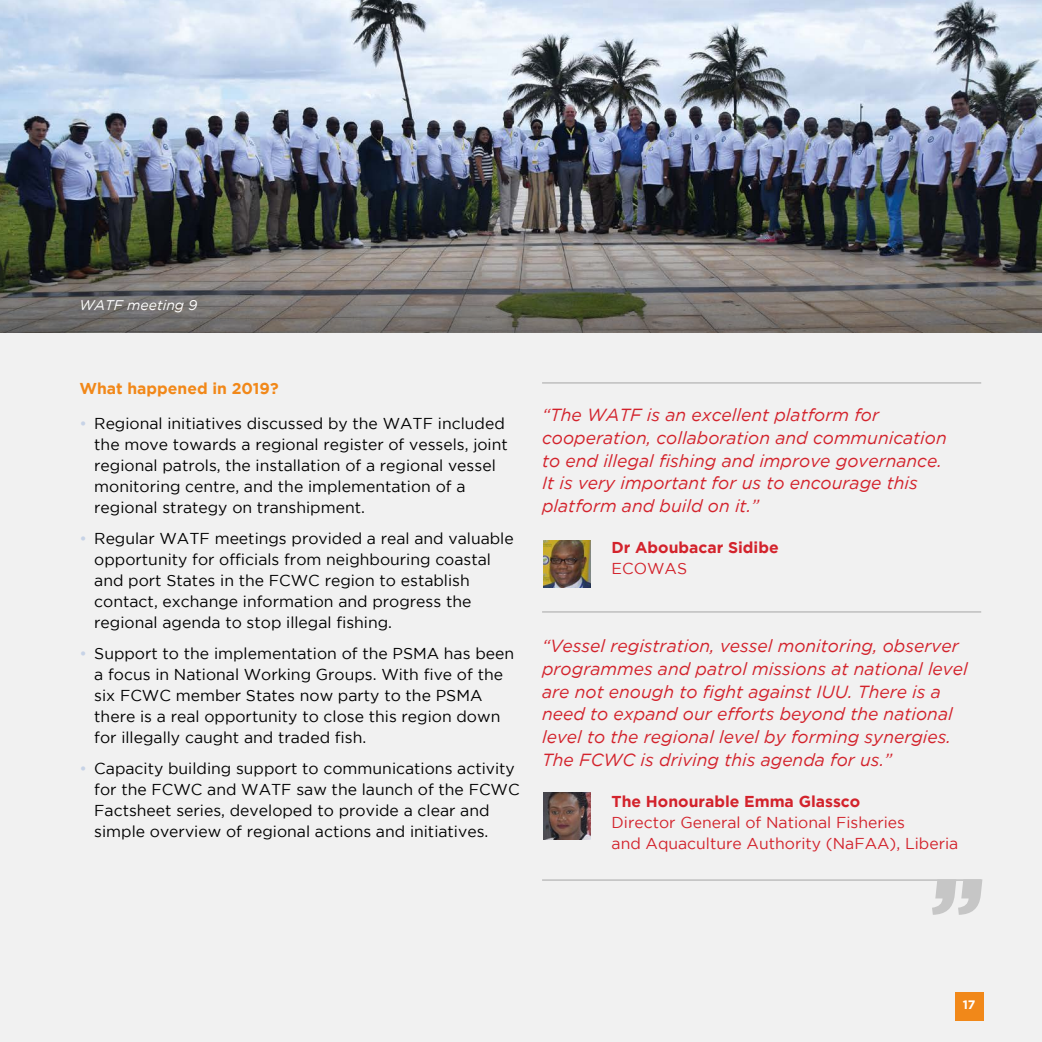
<style>
.page{position:relative;width:1042px;height:1042px;background:#f1f1f1}
.page>*{position:absolute;margin:0;border:0;box-sizing:border-box;transform-origin:0 0}
.t1{font:900 98px "Gotham";color:#c6c6c6}
.t2{font:italic 17.5px/22.8px "Gotham";color:#d3232c}
.t3{font:15.75px/21px "Gotham";color:#000}
.t4{font:15.75px/21px "Gotham";color:#d3232c}
.t5{font:700 15.75px "Gotham";color:#d3232c}
.t6{font:700 15.75px "Gotham";color:#f18819}
.t7{font:italic 14px "Gotham";color:#fff}
.t8{font:700 12.25px "Gotham";color:#fff}
.s1{color:#c7d3e7}
</style>
<div class="page">
<div style="left:955px;top:992px;width:28px;height:28px;background:#f18819"></div>
<hr style="left:542px;top:382px;width:439px;height:2px;background:#c6c6c6">
<hr style="left:542px;top:611px;width:439px;height:2px;background:#c6c6c6">
<hr style="left:542px;top:879px;width:439px;height:2px;background:#c6c6c6">
<img style="left:543px;top:540px;width:47px;height:47px">
<img style="left:543px;top:792px;width:47px;height:47px">
<img style="left:0;top:0;width:1042px;height:332px">
<svg style="left:1px;top:228px;width:1041px;height:104px;background:#6a6762"></svg>
<p class="t7" style="left:79px;top:297px;width:119px">WATF meeting 9</p>
<p class="t6" style="left:79px;top:379px;width:201px">What happened in 2019?</p>
<p class="t3" style="left:94px;top:413px;width:415px;text-indent:-15px"><span class="s1">•</span> Regional initiatives discussed by the WATF included the move towards a regional register of vessels, joint regional patrols, the installation of a regional vessel monitoring centre, and the implementation of a regional strategy on transhipment.</p>
<p class="t3" style="left:94px;top:528px;width:421px;text-indent:-15px"><span class="s1">•</span> Regular WATF meetings provided a real and valuable opportunity for officials from neighbouring coastal and port States in the FCWC region to establish contact, exchange information and progress the regional agenda to stop illegal fishing.</p>
<p class="t3" style="left:94px;top:643px;width:421px;text-indent:-15px"><span class="s1">•</span> Support to the implementation of the PSMA has been a focus in National Working Groups. With five of the six FCWC member States now party to the PSMA there is a real opportunity to close this region down for illegally caught and traded fish.</p>
<p class="t3" style="left:94px;top:758px;width:427px;text-indent:-15px"><span class="s1">•</span> Capacity building support to communications activity for the FCWC and WATF saw the launch of the FCWC Factsheet series, developed to provide a clear and simple overview of regional actions and initiatives.</p>
<p class="t2" style="left:542px;top:403px;width:406px">“The WATF is an excellent platform for cooperation, collaboration and communication to end illegal fishing and improve governance.<br>It is very important for us to encourage this platform and build on it.”</p>
<p class="t5" style="left:611px;top:538px;width:169px">Dr Aboubacar Sidibe</p>
<p class="t4" style="left:611px;top:558px;width:77px">ECOWAS</p>
<p class="t2" style="left:542px;top:634px;width:427px">“Vessel registration, vessel monitoring, observer programmes and patrol missions at national level are not enough to fight against IUU. There is a need to expand our efforts beyond the national level to the regional level by forming synergies.<br>The FCWC is driving this agenda for us.”</p>
<p class="t5" style="left:611px;top:792px;width:250px">The Honourable Emma Glassco</p>
<p class="t4" style="left:611px;top:811px;width:348px">Director General of National Fisheries<br>and Aquaculture Authority (NaFAA), Liberia</p>
<h1 class="t1" style="left:990px;top:948px;width:69px;rotate:-180deg">“</h1>
<p class="t8" style="left:962px;top:997px;width:14px">17</p>
</div>
